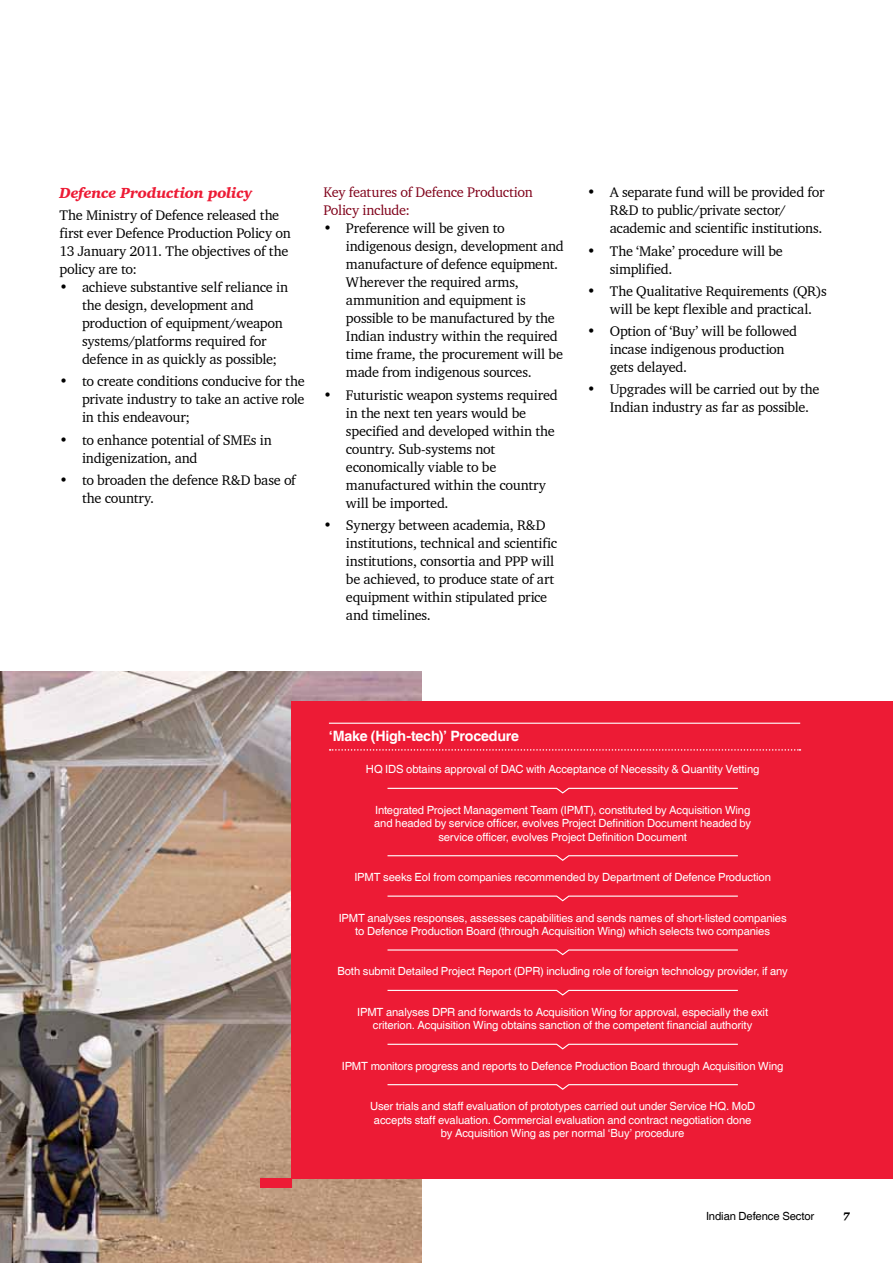
<style>
.page{position:relative;width:893px;height:1263px;background:#fff}
.page>*{position:absolute;margin:0;border:0;box-sizing:border-box;transform-origin:0 0}
.t1{font:italic 900 15px "Charter IT Cby BT";letter-spacing:-.015em;color:#ed1b35}
.t2{font:14.25px/18px "Charter BT";letter-spacing:-.015em;color:#000}
.t3{font:14.25px/18px "Charter BT";letter-spacing:-.02em;color:#80021a}
.t4{font:700 14.25px "Helvetica";letter-spacing:-.015em;color:#fff}
.t5{font:11.25px/13.5px "Helvetica";letter-spacing:-.01em;color:#fff;text-align:center}
.t6{font:11.25px "Helvetica";letter-spacing:-.01em;color:#000}
.t7{font:italic 900 11.25px "Charter IT Cby BT";color:#000}
</style>
<div class="page">
<img style="left:0;top:671px;width:421px;height:592px">
<div style="left:292px;top:701px;width:601px;height:477px;background:#ed1b35"></div>
<div style="left:260px;top:1178px;width:32px;height:9px;background:#ed1b35"></div>
<hr style="left:329px;top:723px;width:471px;height:1px;background:#fff">
<svg style="left:330px;top:749px;width:470px;height:2px"></svg>
<svg style="left:387px;top:787px;width:351px;height:7px"></svg>
<svg style="left:387px;top:855px;width:351px;height:6px"></svg>
<svg style="left:387px;top:895px;width:351px;height:7px"></svg>
<svg style="left:387px;top:949px;width:351px;height:7px"></svg>
<svg style="left:387px;top:989px;width:351px;height:7px"></svg>
<svg style="left:387px;top:1043px;width:351px;height:7px"></svg>
<svg style="left:387px;top:1084px;width:351px;height:6px"></svg>
<p class="t1" style="left:60px;top:183px;width:194px">Defence Production policy</p>
<p class="t2" style="left:60px;top:206px;width:233px">The Ministry of Defence released the first ever Defence Production Policy on<br>13 January 2011. The objectives of the policy are to:</p>
<p class="t2" style="left:82px;top:278px;width:208px;text-indent:-23px">• achieve substantive self reliance in the design, development and production of equipment/weapon systems/platforms required for defence in as quickly as possible;</p>
<p class="t2" style="left:82px;top:372px;width:224px;text-align:justify;text-indent:-23px">• to create conditions conducive for the private industry to take an active role in this endeavour;</p>
<p class="t2" style="left:82px;top:430px;width:191px;text-indent:-23px">• to enhance potential of SMEs in indigenization, and</p>
<p class="t2" style="left:82px;top:471px;width:215px;text-indent:-23px">• to broaden the defence R&amp;D base of the country.</p>
<p class="t3" style="left:323px;top:183px;width:211px">Key features of Defence Production<br>Policy include:</p>
<p class="t2" style="left:346px;top:219px;width:219px;text-indent:-23px">• Preference will be given to indigenous design, development and manufacture of defence equipment.<br>Wherever the required arms, ammunition and equipment is possible to be manufactured by the<br>Indian industry within the required time frame, the procurement will be made from indigenous sources.</p>
<p class="t2" style="left:346px;top:385px;width:213px;text-indent:-23px">• Futuristic weapon systems required in the next ten years would be specified and developed within the country. Sub-systems not economically viable to be manufactured within the country will be imported.</p>
<p class="t2" style="left:346px;top:516px;width:213px;text-indent:-23px">• Synergy between academia, R&amp;D institutions, technical and scientific institutions, consortia and PPP will be achieved, to produce state of art equipment within stipulated price and timelines.</p>
<p class="t2" style="left:610px;top:183px;width:216px;text-indent:-23px">• A separate fund will be provided for<br>R&amp;D to public/private sector/ academic and scientific institutions.</p>
<p class="t2" style="left:610px;top:241px;width:175px;text-indent:-23px">• The ‘Make’ procedure will be simplified.</p>
<p class="t2" style="left:587px;top:282px;width:241px;text-align:center">• The Qualitative Requirements (QR)s will be kept flexible and practical.</p>
<p class="t2" style="left:610px;top:322px;width:189px;text-indent:-23px">• Option of ‘Buy’ will be followed incase indigenous production gets delayed.</p>
<p class="t2" style="left:610px;top:380px;width:211px;text-indent:-23px">• Upgrades will be carried out by the<br>Indian industry as far as possible.</p>
<p class="t4" style="left:329px;top:727px;width:192px">‘Make (High-tech)’ Procedure</p>
<p class="t5" style="left:366px;top:763px;width:395px">HQ IDS obtains approval of DAC with Acceptance of Necessity &amp; Quantity Vetting</p>
<p class="t5" style="left:374px;top:803px;width:379px">Integrated Project Management Team (IPMT), constituted by Acquisition Wing and headed by service officer, evolves Project Definition Document headed by service officer, evolves Project Definition Document</p>
<p class="t5" style="left:354px;top:871px;width:418px">IPMT seeks EoI from companies recommended by Department of Defence Production</p>
<p class="t5" style="left:339px;top:911px;width:449px">IPMT analyses responses, assesses capabilities and sends names of short-listed companies to Defence Production Board (through Acquisition Wing) which selects two companies</p>
<p class="t5" style="left:337px;top:965px;width:452px">Both submit Detailed Project Report (DPR) including role of foreign technology provider, if any</p>
<p class="t5" style="left:357px;top:1005px;width:412px">IPMT analyses DPR and forwards to Acquisition Wing for approval, especially the exit criterion. Acquisition Wing obtains sanction of the competent financial authority</p>
<p class="t5" style="left:342px;top:1059px;width:443px">IPMT monitors progress and reports to Defence Production Board through Acquisition Wing</p>
<p class="t5" style="left:370px;top:1100px;width:387px">User trials and staff evaluation of prototypes carried out under Service HQ. MoD accepts staff evaluation. Commercial evaluation and contract negotiation done by Acquisition Wing as per normal ‘Buy’ procedure</p>
<p class="t6" style="left:706px;top:1210px;width:110px">Indian Defence Sector</p>
<p class="t7" style="left:843px;top:1209px;width:9px">7</p>
</div>
